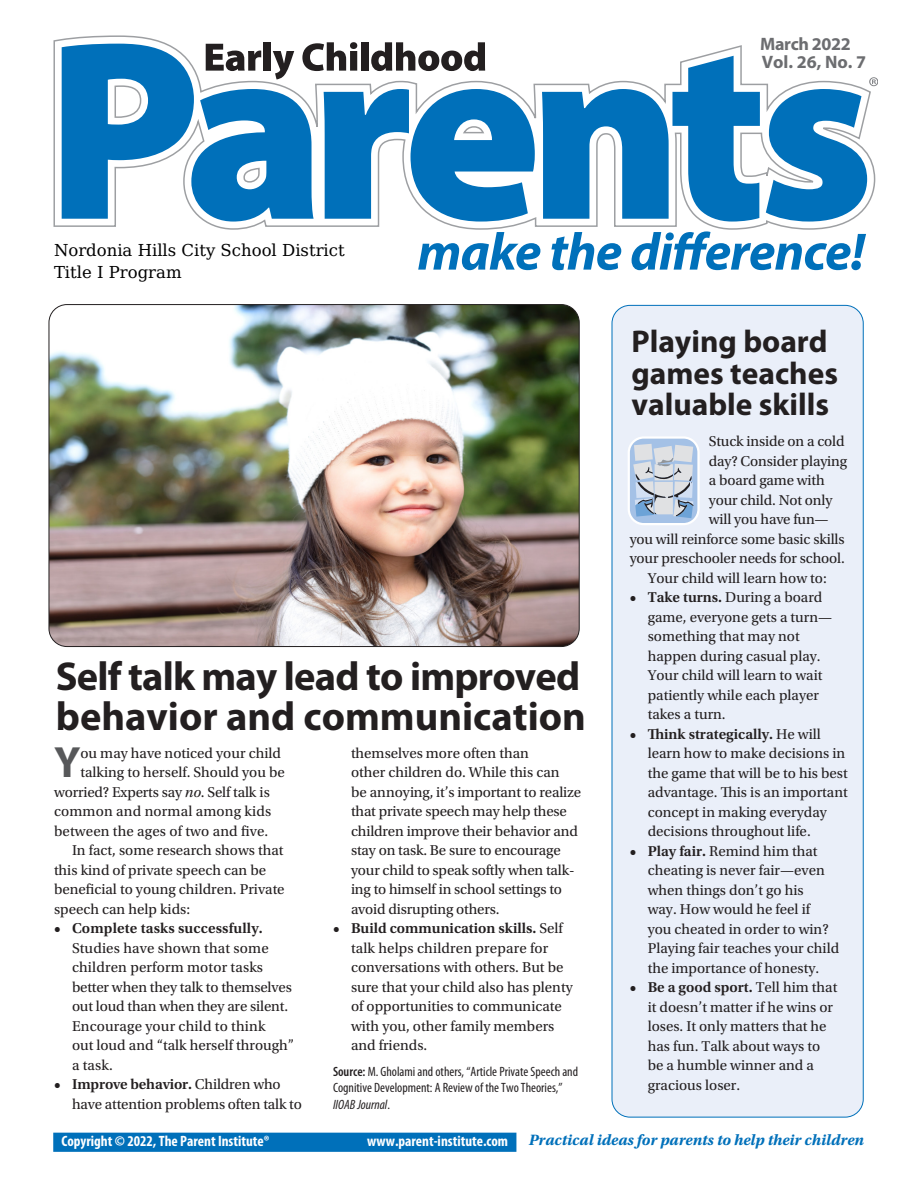
<style>
.page{position:relative;width:918px;height:1188px;background:#fff}
.page>*{position:absolute;margin:0;border:0;box-sizing:border-box;transform-origin:0 0}
.t1{font:700 43.95px "Myriad Pro";color:#57585a}
.t2{font:700 40.5px/40.5px "Myriad Pro";color:#231f20}
.t3{font:700 31.5px/31.5px "Myriad Pro";color:#231f20}
.t4{font:700 18px/18px "Myriad Pro";letter-spacing:-.02em;color:#6c6d70}
.t5{font:16.5px/22.5px "DejaVu Math Te X Gyre";color:#000}
.t6{font:italic 700 15.75px "Utopia Std";color:#0070ba}
.t7{font:15px/19.5px "Utopia Std";color:#231f20}
.t8{font:700 condensed 15px "Myriad Pro";color:#fff}
.t9{font:600 15px "Utopia Std";letter-spacing:.01em;color:#231f20}
.t10{font:condensed 13.5px/16.5px "Myriad Pro";color:#231f20}
.s1{font-weight:600}
.s2{font-style:italic}
</style>
<div class="page">
<svg style="left:53px;top:35px;width:795px;height:195px"></svg>
<svg style="left:418px;top:232px;width:122px;height:38px"></svg>
<svg style="left:551px;top:232px;width:70px;height:38px"></svg>
<svg style="left:632px;top:231px;width:234px;height:39px"></svg>
<svg style="left:766px;top:77px;width:112px;height:145px"></svg>
<div style="left:612px;top:305px;width:251px;height:812px;background:#eaeff9;border-radius:18px"></div>
<div style="left:53px;top:1133px;width:463px;height:19px;background:#0070ba;border:2px solid #0070ba"></div>
<svg style="left:628px;top:436px;width:72px;height:89px;background:#c0cdde"></svg>
<img style="left:49px;top:305px;width:529px;height:342px">
<p class="t4" style="left:760px;top:34px;width:108px">March 2022<br>Vol. 26, No. 7</p>
<p class="t5" style="left:54px;top:240px;width:292px">Nordonia Hills City School District<br>Title I Program</p>
<h2 class="t2" style="left:56px;top:655px;width:532px">Self talk may lead to improved behavior and communication</h2>
<p class="t7" style="left:351px;top:744px;width:232px">themselves more often than<br>other children do. While this can<br>be annoying, it’s important to realize that private speech may help these children improve their behavior and stay on task. Be sure to encourage your child to speak softly when talk&shy;ing to himself in school settings to avoid disrupting others.</p>
<p class="t7" style="left:351px;top:919px;width:223px;text-indent:-18px"><span class="s1">• Build communication skills.</span> Self talk helps children prepare for conversations with others. But be sure that your child also has plenty of opportunities to communicate with you, other family members and friends.</p>
<p class="t10" style="left:333px;top:1063px;width:247px"><span class="s1">Source:</span> M. Gholami and others, “Article Private Speech and<br>Cognitive Development: A Review of the Two Theories,”<br><span class="s2">IIOAB Journal</span>.</p>
<h1 class="t1" style="left:54px;top:734px;width:28px">Y</h1>
<p class="t7" style="left:80px;top:744px;width:202px">ou may have noticed your child</p>
<p class="t7" style="left:80px;top:763px;width:206px">talking to herself. Should you be</p>
<p class="t7" style="left:54px;top:783px;width:217px">worried? Experts say <span class="s2">no</span>. Self talk is</p>
<p class="t7" style="left:54px;top:802px;width:219px">common and normal among kids</p>
<p class="t7" style="left:54px;top:822px;width:216px">between the ages of two and five.</p>
<p class="t7" style="left:72px;top:841px;width:213px">In fact, some research shows that</p>
<p class="t7" style="left:54px;top:861px;width:214px">this kind of private speech can be</p>
<p class="t7" style="left:54px;top:880px;width:232px">beneficial to young children. Private</p>
<p class="t7" style="left:54px;top:900px;width:138px">speech can help kids:</p>
<p class="t9" style="left:54px;top:920px;width:210px">• Complete tasks successfully.</p>
<p class="t7" style="left:72px;top:939px;width:224px">Studies have shown that some children perform motor tasks better when they talk to themselves out loud than when they are silent.<br>Encourage your child to think<br>out loud and “talk herself through” a task.</p>
<p class="t7" style="left:72px;top:1075px;width:232px;text-indent:-18px"><span class="s1">• Improve behavior.</span> Children who have attention problems often talk to</p>
<h3 class="t3" style="left:631px;top:325px;width:208px">Playing board games teaches valuable skills</h3>
<p class="t7" style="left:709px;top:432px;width:137px">Stuck inside on a cold</p>
<p class="t7" style="left:709px;top:451px;width:140px">day? Consider playing</p>
<p class="t7" style="left:709px;top:471px;width:117px">a board game with</p>
<p class="t7" style="left:709px;top:490px;width:125px">your child. Not only</p>
<p class="t7" style="left:709px;top:510px;width:121px">will you have fun—</p>
<p class="t7" style="left:630px;top:529px;width:216px">you will reinforce some basic skills</p>
<p class="t7" style="left:630px;top:549px;width:217px">your preschooler needs for school.</p>
<p class="t7" style="left:648px;top:568px;width:181px">Your child will learn how to:</p>
<p class="t7" style="left:648px;top:588px;width:186px;text-indent:-18px"><span class="s1">• Take turns.</span> During a board game, everyone gets a turn— something that may not happen during casual play.<br>Your child will learn to wait patiently while each player takes a turn.</p>
<p class="t7" style="left:648px;top:724px;width:202px;text-indent:-18px"><span class="s1">• Think strategically.</span> He will learn how to make decisions in the game that will be to his best advantage. This is an important concept in making everyday decisions throughout life.</p>
<p class="t7" style="left:648px;top:841px;width:193px;text-indent:-18px"><span class="s1">• Play fair.</span> Remind him that cheating is never fair—even when things don’t go his<br>way. How would he feel if<br>you cheated in order to win?<br>Playing fair teaches your child the importance of honesty.</p>
<p class="t7" style="left:648px;top:978px;width:191px;text-indent:-18px"><span class="s1">• Be a good sport.</span> Tell him that it doesn’t matter if he wins or loses. It only matters that he has fun. Talk about ways to be a humble winner and a gracious loser.</p>
<p class="t8" style="left:62px;top:1131px;width:210px">Copyright © 2022, The Parent Institute®</p>
<p class="t8" style="left:367px;top:1131px;width:142px">www.parent-institute.com</p>
<p class="t6" style="left:529px;top:1131px;width:337px">Practical ideas for parents to help their children</p>
</div>
